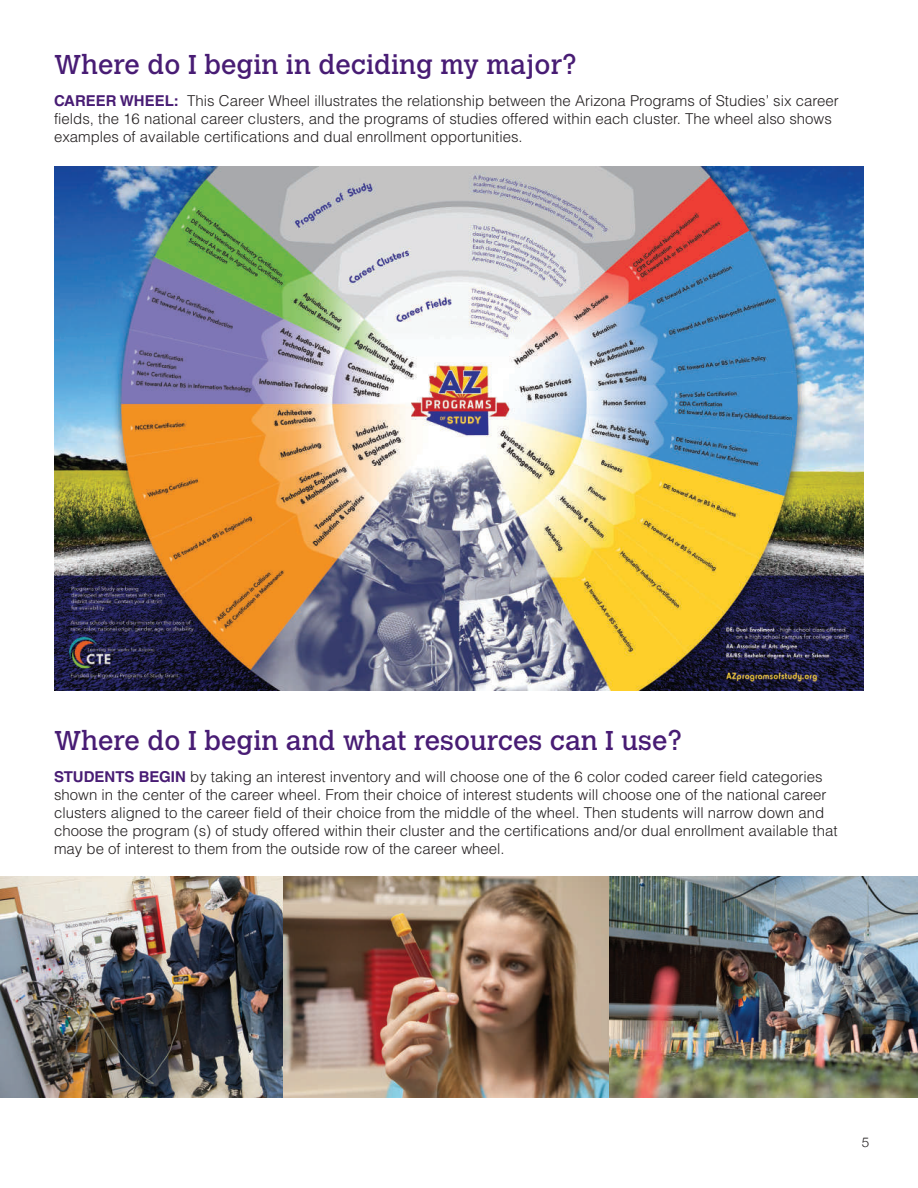
<style>
.page{position:relative;width:918px;height:1188px;background:#fff}
.page>*{position:absolute;margin:0;border:0;box-sizing:border-box;transform-origin:0 0}
.t1{font:27px "Calvert MT Std";color:#481c74}
.t2{font:300 15px/18px "Helvetica LT Std";color:#231f20}
.t3{font:300 13.5px "Helvetica Neue";color:#231f20}
.s1{font-weight:700;color:#481c74}
</style>
<div class="page">
<img style="left:54px;top:166px;width:810px;height:524px">
<img style="left:0;top:877px;width:284px;height:220px">
<img style="left:284px;top:877px;width:326px;height:220px">
<img style="left:610px;top:877px;width:308px;height:220px">
<h1 class="t1" style="left:54px;top:49px;width:524px">Where do I begin in deciding my major?</h1>
<p class="t2" style="left:54px;top:91px;width:786px"><span class="s1">CAREER WHEEL:</span> This Career Wheel illustrates the relationship between the Arizona Programs of Studies’ six career fields, the 16 national career clusters, and the programs of studies offered within each cluster. The wheel also shows examples of available certifications and dual enrollment opportunities.</p>
<h1 class="t1" style="left:54px;top:725px;width:630px">Where do I begin and what resources can I use?</h1>
<p class="t2" style="left:54px;top:767px;width:785px"><span class="s1">STUDENTS BEGIN</span> by taking an interest inventory and will choose one of the 6 color coded career field categories shown in the center of the career wheel. From their choice of interest students will choose one of the national career clusters aligned to the career field of their choice from the middle of the wheel. Then students will narrow down and choose the program (s) of study offered within their cluster and the certifications and/or dual enrollment available that may be of interest to them from the outside row of the career wheel.</p>
<p class="t3" style="left:862px;top:1132px;width:9px">5</p>
</div>
